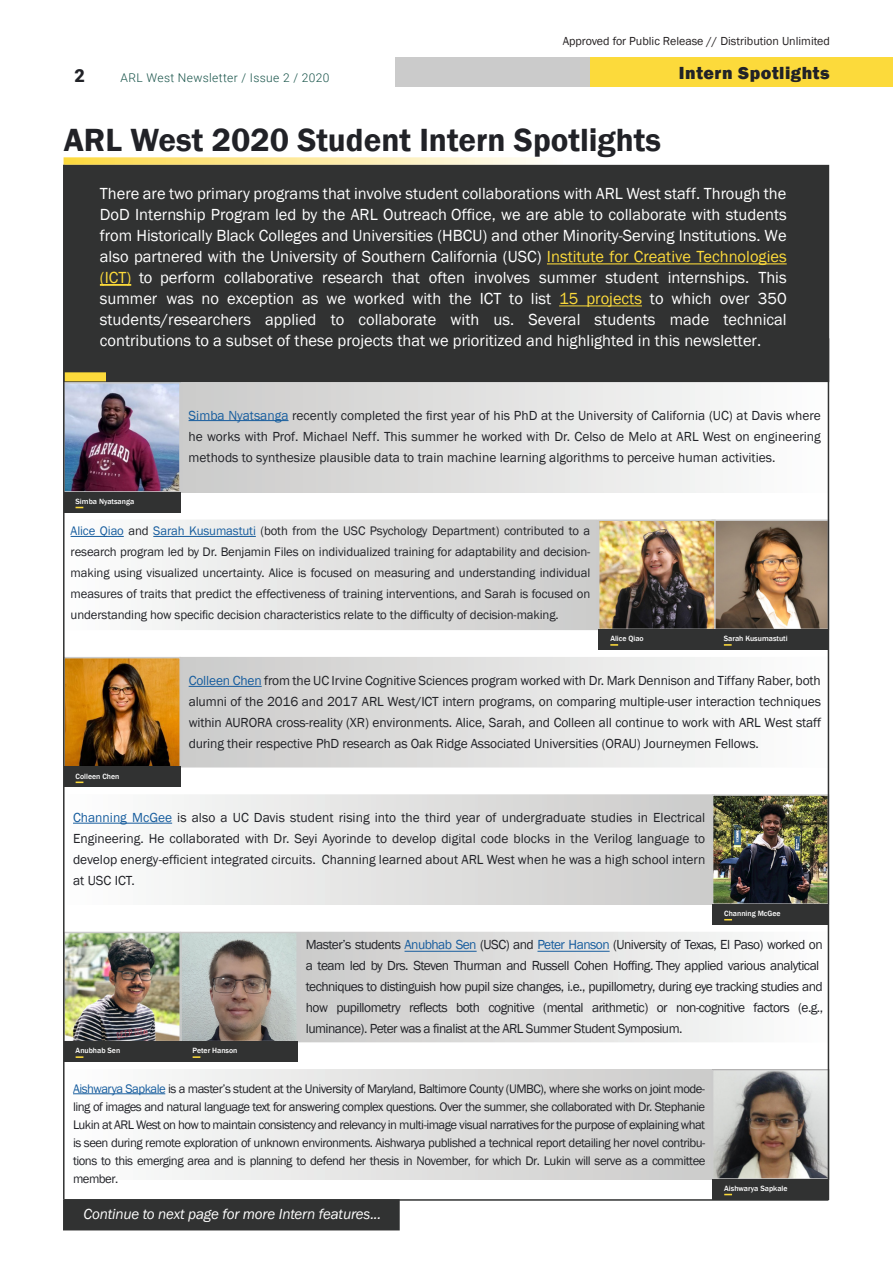
<style>
.page{position:relative;width:893px;height:1263px;background:#fff}
.page>*{position:absolute;margin:0;border:0;box-sizing:border-box;transform-origin:0 0}
.Header_01{font:600 33px "Franklin Gothic";color:#212227}
.Cover_Big_title{font:800 18px "Franklin Gothic";letter-spacing:.03em;color:#212227}
.t1{font:900 18px "Roboto";color:#212227}
.Paragraph{font:16.5px/21px "Franklin Gothic";color:#fff;text-align:justify}
.Page_Number{font:italic 15px "Franklin Gothic";letter-spacing:-.01em;color:#fff}
.Paragraph-2{font:13.5px/21px "Franklin Gothic";letter-spacing:-.04em;color:#212227;text-align:justify}
.Paragraph-3{font:12.75px/18px "Franklin Gothic";letter-spacing:-.035em;color:#212227;text-align:justify}
.Paragraph-4{font:12px "Franklin Gothic";color:#231f20}
.t2{font:300 12px "Roboto";letter-spacing:.03em;color:#175349}
.Names{font:500 7.8px "Franklin Gothic";color:#fff}
.s1{font-style:inherit}
.s2{color:#fcda3b}
.s3{color:#175d9e}
</style>
<div class="page">
<div style="left:395px;top:57px;width:498px;height:30px;background:#cbcbcb"></div>
<svg style="left:64px;top:157px;width:499px;height:8px;background:#f9e8a4"></svg>
<div style="left:590px;top:57px;width:303px;height:30px;background:#fcda3b"></div>
<img style="left:66px;top:385px;width:112px;height:105px">
<div style="left:63px;top:382px;width:118px;height:111px;border:2px solid #cbcbcb"></div>
<div style="left:180px;top:383px;width:649px;height:109px;background:linear-gradient(to right,#cacac9,#fdfdfd)"></div>
<div style="left:180px;top:382px;width:650px;height:111px;border:2px solid #fff"></div>
<hr style="left:189px;top:420px;width:100px;height:1px;background:#175d9e">
<div style="left:64px;top:492px;width:116px;height:20px;background:#313232"></div>
<div style="left:65px;top:795px;width:649px;height:109px;background:linear-gradient(to right,#fdfdfd,#cacac9)"></div>
<div style="left:64px;top:794px;width:650px;height:111px;border:2px solid #fff"></div>
<hr style="left:73px;top:823px;width:99px;height:1px;background:#175d9e">
<img style="left:715px;top:797px;width:111px;height:105px">
<div style="left:712px;top:794px;width:117px;height:111px;border:2px solid #cbcbcb"></div>
<div style="left:713px;top:904px;width:116px;height:20px;background:#313232"></div>
<div style="left:299px;top:932px;width:530px;height:109px;background:linear-gradient(to right,#cacac9,#fcfdfd)"></div>
<div style="left:298px;top:932px;width:532px;height:110px;border:2px solid #fff"></div>
<img style="left:66px;top:935px;width:112px;height:104px">
<div style="left:63px;top:932px;width:118px;height:110px;border:2px solid #cbcbcb"></div>
<svg style="left:183px;top:935px;width:112px;height:104px;background:#a4a099"></svg>
<div style="left:180px;top:932px;width:118px;height:110px;border:2px solid #cbcbcb"></div>
<div style="left:64px;top:1041px;width:118px;height:21px;background:#313232"></div>
<svg style="left:76px;top:1056px;width:7px;height:2px"></svg>
<div style="left:181px;top:1041px;width:116px;height:21px;background:#313232"></div>
<svg style="left:193px;top:1056px;width:7px;height:2px"></svg>
<div style="left:64px;top:520px;width:533px;height:109px;background:linear-gradient(to right,#fdfdfd,#cacac9)"></div>
<div style="left:63px;top:519px;width:535px;height:111px;border:2px solid #fff"></div>
<hr style="left:71px;top:536px;width:53px;height:1px;background:#175d9e">
<hr style="left:153px;top:536px;width:103px;height:1px;background:#175d9e">
<img style="left:716px;top:522px;width:110px;height:105px">
<div style="left:711px;top:519px;width:118px;height:111px;border:2px solid #cbcbcb"></div>
<img style="left:601px;top:522px;width:112px;height:105px">
<div style="left:598px;top:519px;width:118px;height:111px;border:2px solid #cbcbcb"></div>
<div style="left:712px;top:629px;width:116px;height:20px;background:#313232"></div>
<svg style="left:724px;top:644px;width:8px;height:2px"></svg>
<div style="left:599px;top:629px;width:116px;height:20px;background:#313232"></div>
<svg style="left:610px;top:644px;width:8px;height:2px"></svg>
<div style="left:180px;top:658px;width:649px;height:109px;background:linear-gradient(to right,#cacac9,#fdfdfd)"></div>
<div style="left:179px;top:657px;width:651px;height:110px;border:2px solid #fff"></div>
<hr style="left:189px;top:686px;width:73px;height:1px;background:#175d9e">
<img style="left:66px;top:660px;width:112px;height:104px">
<div style="left:63px;top:657px;width:118px;height:110px;border:2px solid #cbcbcb"></div>
<div style="left:64px;top:767px;width:116px;height:20px;background:#313232"></div>
<svg style="left:76px;top:781px;width:7px;height:2px"></svg>
<div style="left:63px;top:165px;width:766px;height:217px;background:#313232"></div>
<div style="left:65px;top:372px;width:41px;height:9px;background:#fcda3b"></div>
<div style="left:63px;top:1199px;width:337px;height:31px;background:#313232"></div>
<div style="left:65px;top:1070px;width:649px;height:109px;background:linear-gradient(to right,#fcfdfd,#cbcac9)"></div>
<div style="left:64px;top:1069px;width:650px;height:111px;border:2px solid #fff"></div>
<hr style="left:73px;top:1093px;width:92px;height:1px;background:#175d9e">
<img style="left:715px;top:1072px;width:112px;height:105px">
<div style="left:712px;top:1069px;width:118px;height:111px;border:2px solid #cbcbcb"></div>
<div style="left:713px;top:1179px;width:116px;height:20px;background:#313232"></div>
<hr style="left:828px;top:338px;width:1px;height:862px;background:#313232">
<hr style="left:64px;top:1199px;width:764px;height:2px;background:#313232">
<hr style="left:63px;top:165px;width:2px;height:1034px;background:#313232">
<hr style="left:547px;top:263px;width:240px;height:1px;background:#fcda3b">
<hr style="left:100px;top:285px;width:31px;height:1px;background:#fcda3b">
<hr style="left:559px;top:305px;width:83px;height:1px;background:#fcda3b">
<hr style="left:405px;top:951px;width:72px;height:1px;background:#175d9e">
<hr style="left:537px;top:951px;width:73px;height:1px;background:#175d9e">
<h2 class="t1" style="left:74px;top:63px;width:12px">2</h2>
<p class="t2" style="left:121px;top:69px;width:210px">ARL West Newsletter / Issue 2 / 2020</p>
<p class="Paragraph-4" style="left:563px;top:33px;width:269px">Approved for Public Release // Distribution Unlimited</p>
<p class="Cover_Big_title" style="left:679px;top:61px;width:152px">Intern Spotlights</p>
<p class="Header_01" style="left:64px;top:119px;width:599px">ARL West 2020 Student Intern Spotlights</p>
<p class="Paragraph" style="left:100px;top:183px;width:688px">There are two primary programs that involve student collaborations with ARL West staff. Through the DoD Internship Program led by the ARL Outreach Office, we are able to collaborate with students from Historically Black Colleges and Universities (HBCU) and other <span class="s1">M</span>inority-<span class="s1">S</span>erving <span class="s1">I</span>nstitutions. We also partnered with the University of Southern California (USC) <span class="s2">Institute for Creative Technologies (ICT)</span> to perform collaborative research that often involves summer student internships. This summer was no exception as we worked with the ICT to list <span class="s2">15 projects</span> to which over 350 students/researchers applied to collaborate with us. Several students made technical contributions to a subset of these projects that we prioritized and highlighted in this newsletter.</p>
<p class="Names" style="left:76px;top:496px;width:60px">Simba Nyatsanga</p>
<p class="Paragraph-2" style="left:189px;top:405px;width:634px"><span class="s3">Simba Nyatsanga</span> recently completed the first year of his PhD at the University of California (UC) at Davis where he works with Prof. Michael Neff. This summer he worked with Dr. Celso de Melo at ARL West on engineering methods to synthesize plausible data to train machine learning algorithms to perceive human activities.</p>
<p class="Paragraph-3" style="left:71px;top:521px;width:521px;line-height:21px"><span class="s3">Alice Qiao</span> and <span class="s3">Sarah Kusumastuti</span> (both from the USC Psychology Department) contributed to a research program led by Dr. Benjamin Files on individualized training for adaptability and decision&shy;making using visualized uncertainty. Alice is focused on measuring and understanding individual measures of traits that predict the effectiveness of training interventions, and Sarah is focused on understanding how specific decision characteristics relate to the difficulty of decision-making.</p>
<p class="Names" style="left:76px;top:771px;width:45px">Colleen Chen</p>
<p class="Names" style="left:610px;top:634px;width:35px">Alice Qiao</p>
<p class="Names" style="left:724px;top:634px;width:65px">Sarah Kusumastuti</p>
<p class="Paragraph-2" style="left:189px;top:671px;width:634px"><span class="s3">Colleen Chen</span> from the UC Irvine Cognitive Sciences program worked with Dr. Mark Dennison and Tiffany Raber, both alumni of the 2016 and 2017 ARL West/ICT intern programs, on comparing multiple-user interaction techniques within AURORA cross-reality (XR) environments. Alice, Sarah<span class="s1">,</span> and Colleen all continue to work with ARL West staff during their respective PhD research as Oak Ridge Associated Universities (ORAU) Journeymen Fellows.</p>
<p class="Paragraph-2" style="left:73px;top:807px;width:634px"><span class="s3">Channing McGee</span> is also a UC Davis student rising into the third year of undergraduate studies in Electrical Engineering. He collaborated with Dr. Seyi Ayorinde to develop digital code blocks in the Verilog language to develop energy-efficient integrated circuits. Channing learned about ARL West when he was a high school intern at USC ICT.</p>
<p class="Names" style="left:76px;top:1046px;width:46px">Anubhab Sen</p>
<p class="Names" style="left:193px;top:1046px;width:46px">Peter Hanson</p>
<p class="Names" style="left:724px;top:908px;width:58px">Channing McGee</p>
<p class="Paragraph-2" style="left:306px;top:934px;width:519px;text-align:left">Master’s students <span class="s3">Anubhab Sen</span> (USC) and <span class="s3">Peter Hanson</span> (University of Texas, El Paso) worked on a team led by Drs. Steven Thurman and Russell Cohen Hoffing. They applied various analytical techniques to distinguish how pupil size changes, i.e., pupillometry, during eye tracking studies and how pupillometry reflects both cognitive (mental arithmetic) or non-cognitive factors (e.g., luminance). Pete<span class="s1">r</span> was a finalist at the ARL Summer Student Symposium.</p>
<p class="Paragraph-3" style="left:73px;top:1080px;width:634px"><span class="s3">Aishwarya Sapkale</span> is a master’s student at the University of Maryland, Baltimore County (UMBC), where she works on joint mode&shy;ling of images and natural language text for answering complex questions. Over the summer, she collaborated with Dr. Stephanie Lukin at ARL West on how to maintain consistency and relevancy in multi-image visual narratives for the purpose of explaining what is seen during remote exploration of unknown environments. Aishwarya published a technical report detailing her novel contribu&shy;tions to this emerging area and is planning to defend her thesis in November, for which Dr. Lukin will serve as a committee member.</p>
<p class="Page_Number" style="left:84px;top:1204px;width:299px">Continue to next page for more Intern features...</p>
<p class="Names" style="left:724px;top:1183px;width:65px">Aishwarya Sapkale</p>
</div>
